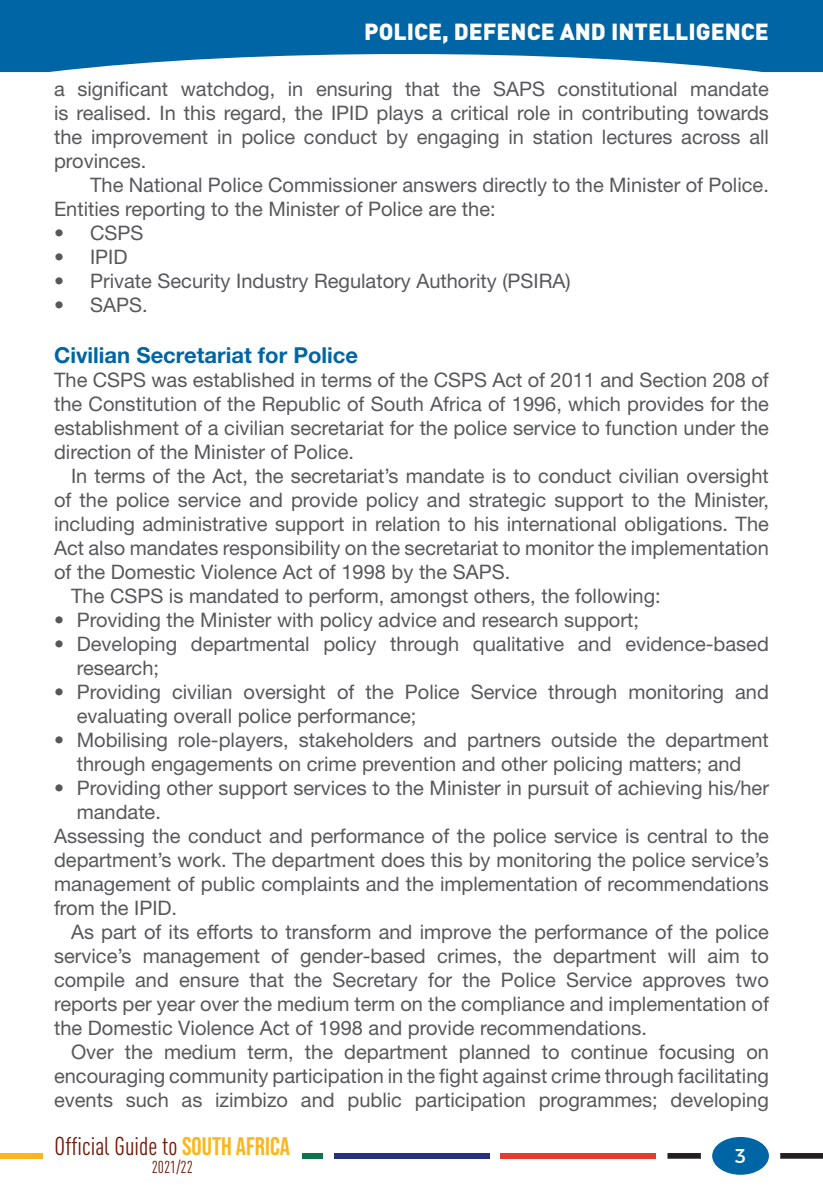
<style>
.page{position:relative;width:823px;height:1191px;background:#fff}
.page>*{position:absolute;margin:0;border:0;box-sizing:border-box;transform-origin:0 0}
.t1{font:condensed 25.4px "DIN Pro";color:#721505}
.t2{font:900 23px "DIN Pro";color:#fff}
.Sub_Heading{font:700 22px "Helvetica Neue LT Std";color:#0065a4}
.Body{font:20px/24px "Helvetica Neue LT Std";color:#57585a;text-align:justify}
.t3{font:20px "Trueno Rg";color:#fff}
.t4{font:condensed 17px "DIN Pro";color:#721505}
.s1{font-family:"Bebas Neue";font-stretch:normal;color:#fcb61c}
</style>
<div class="page">
<svg style="left:0;top:0;width:822px;height:72px;background:#257bb1"></svg>
<div style="left:0;top:1153px;width:43px;height:5px;background:#fcb61c"></div>
<div style="left:302px;top:1153px;width:20px;height:5px;background:#0e744b"></div>
<div style="left:333px;top:1153px;width:156px;height:5px;background:#29307d"></div>
<div style="left:500px;top:1153px;width:155px;height:5px;background:#e73b2e"></div>
<svg style="left:667px;top:1153px;width:33px;height:5px"></svg>
<svg style="left:780px;top:1153px;width:42px;height:5px"></svg>
<div style="left:711px;top:1137px;width:57px;height:37px;background:#0065a4;border-radius:50%"></div>
<p class="t2" style="left:364px;top:12px;width:406px">POLICE, DEFENCE AND INTELLIGENCE</p>
<p class="Body" style="left:54px;top:77px;width:716px">a significant watchdog, in ensuring that the SAPS constitutional mandate is realised. In this regard, the IPID plays a critical role in contributing towards the improvement in police conduct by engaging in station lectures across all provinces.</p>
<p class="Body" style="left:90px;top:173px;width:680px">The National Police Commissioner answers directly to the Minister of Police.</p>
<p class="Body" style="left:54px;top:197px;width:443px">Entities reporting to the Minister of Police are the:</p>
<p class="Body" style="left:54px;top:221px;width:91px">• CSPS</p>
<p class="Body" style="left:54px;top:245px;width:75px">• IPID</p>
<p class="Body" style="left:54px;top:269px;width:518px">• Private Security Industry Regulatory Authority (PSIRA)</p>
<p class="Body" style="left:54px;top:293px;width:95px">• SAPS.</p>
<p class="Sub_Heading" style="left:54px;top:341px;width:305px">Civilian Secretariat for Police</p>
<p class="Body" style="left:54px;top:367px;width:716px">The CSPS was established in terms of the CSPS Act of 2011 and Section 208 of the Constitution of the Republic of South Africa of 1996, which provides for the establishment of a civilian secretariat for the police service to function under the direction of the Minister of Police.</p>
<p class="Body" style="left:54px;top:463px;width:716px;text-indent:17px">In terms of the Act, the secretariat’s mandate is to conduct civilian oversight of the police service and provide policy and strategic support to the Minister, including administrative support in relation to his international obligations. The Act also mandates responsibility on the secretariat to monitor the implementation of the Domestic Violence Act of 1998 by the SAPS.</p>
<p class="Body" style="left:71px;top:583px;width:591px">The CSPS is mandated to perform, amongst others, the following:</p>
<p class="Body" style="left:54px;top:607px;width:586px">• Providing the Minister with policy advice and research support;</p>
<p class="Body" style="left:77px;top:631px;width:693px;text-indent:-23px">• Developing departmental policy through qualitative and evidence-based research;</p>
<p class="Body" style="left:77px;top:679px;width:693px;text-indent:-23px">• Providing civilian oversight of the Police Service through monitoring and evaluating overall police performance;</p>
<p class="Body" style="left:54px;top:727px;width:715px;text-align:center">• Mobilising role-players, stakeholders and partners outside the department through engagements on crime prevention and other policing matters; and</p>
<p class="Body" style="left:77px;top:775px;width:693px;text-indent:-23px">• Providing other support services to the Minister in pursuit of achieving his/her mandate.</p>
<p class="Body" style="left:54px;top:823px;width:716px">Assessing the conduct and performance of the police service is central to the department’s work. The department does this by monitoring the police service’s management of public complaints and the implementation of recommendations from the IPID.</p>
<p class="Body" style="left:54px;top:919px;width:716px;text-indent:17px">As part of its efforts to transform and improve the performance of the police service’s management of gender‐based crimes, the department will aim to compile and ensure that the Secretary for the Police Service approves two reports per year over the medium term on the compliance and implementation of the Domestic Violence Act of 1998 and provide recommendations.</p>
<p class="Body" style="left:54px;top:1039px;width:716px;text-indent:17px">Over the medium term, the department planned to continue focusing on encouraging community participation in the fight against crime through facilitating events such as izimbizo and public participation programmes; developing</p>
<p class="t1" style="left:55px;top:1127px;width:237px">Official Guide to <span class="s1">SOUTH AFRICA</span></p>
<p class="t4" style="left:152px;top:1154px;width:43px">2021/22</p>
<p class="t3" style="left:734px;top:1143px;width:12px">3</p>
</div>
